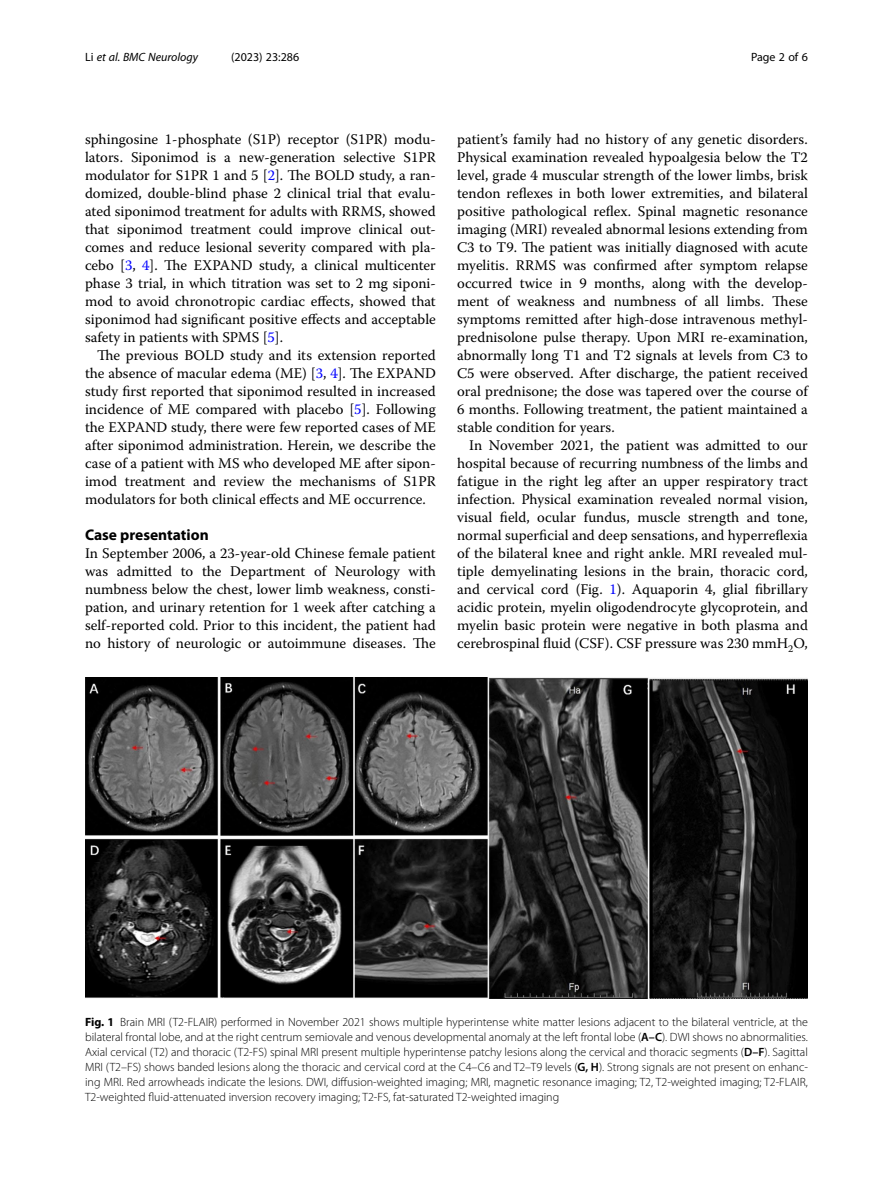
<style>
.page{position:relative;width:893px;height:1191px;background:#fff}
.page>*{position:absolute;margin:0;border:0;box-sizing:border-box;transform-origin:0 0}
.Head_1{font:700 15.45px "Myriad Pro";color:#000}
.Body_Text_Indent{font:14.7px/18px "Warnock Pro";color:#000;text-align:justify}
.Body_Text{font:14.7px/18px "Warnock Pro";color:#000;text-align:justify}
.Figure_Caption{font:300 12px/15px "Myriad Pro";color:#000;text-align:justify}
.t1{font:12px "Myriad Pro";color:#000}
.t2{font:italic 12px "Myriad Pro";color:#000}
.s1{font-style:normal}
.s2{color:#00f}
.s3{font-weight:700}
.s4{font-weight:600}
</style>
<div class="page">
<img style="left:85px;top:677px;width:723px;height:322px">
<p class="t2" style="left:85px;top:50px;width:115px"><span class="s1">Li</span> et al. BMC Neurology</p>
<p class="t1" style="left:231px;top:50px;width:70px">(2023) 23:286</p>
<p class="t1" style="left:751px;top:50px;width:58px">Page 2 of 6</p>
<p class="Body_Text_Indent" style="left:85px;top:130px;width:352px">sphingosine 1-phosphate (S1P) receptor (S1PR) modu&shy;lators. Siponimod is a new-generation selective S1PR modulator for S1PR 1 and 5 [<span class="s2">2</span>]. The BOLD study, a ran&shy;domized, double-blind phase 2 clinical trial that evalu&shy;ated siponimod treatment for adults with RRMS, showed that siponimod treatment could improve clinical out&shy;comes and reduce lesional severity compared with pla&shy;cebo [<span class="s2">3</span>, <span class="s2">4</span>]. The EXPAND study, a clinical multicenter phase 3 trial, in which titration was set to 2 mg siponi&shy;mod to avoid chronotropic cardiac effects, showed that siponimod had significant positive effects and acceptable safety in patients with SPMS [<span class="s2">5</span>].</p>
<p class="Body_Text_Indent" style="left:85px;top:346px;width:352px;text-indent:12px">The previous BOLD study and its extension reported the absence of macular edema (ME) [<span class="s2">3</span>, <span class="s2">4</span>]. The EXPAND study first reported that siponimod resulted in increased incidence of ME compared with placebo [<span class="s2">5</span>]. Following the EXPAND study, there were few reported cases of ME after siponimod administration. Herein, we describe the case of a patient with MS who developed ME after sipon&shy;imod treatment and review the mechanisms of S1PR modulators for both clinical effects and ME occurrence.</p>
<p class="Head_1" style="left:85px;top:525px;width:125px">Case presentation</p>
<p class="Body_Text" style="left:85px;top:544px;width:352px">In September 2006, a 23-year-old Chinese female patient was admitted to the Department of Neurology with numbness below the chest, lower limb weakness, consti&shy;pation, and urinary retention for 1 week after catching a self-reported cold. Prior to this incident, the patient had no history of neurologic or autoimmune diseases. The</p>
<p class="Body_Text" style="left:457px;top:130px;width:352px">patient’s family had no history of any genetic disorders.<br>Physical examination revealed hypoalgesia below the T2 level, grade 4 muscular strength of the lower limbs, brisk tendon reflexes in both lower extremities, and bilateral positive pathological reflex. Spinal magnetic resonance imaging (MRI) revealed abnormal lesions extending from C3 to T9. The patient was initially diagnosed with acute myelitis. RRMS was confirmed after symptom relapse occurred twice in 9 months, along with the develop&shy;ment of weakness and numbness of all limbs. These symptoms remitted after high-dose intravenous methyl&shy;prednisolone pulse therapy. Upon MRI re-examination, abnormally long T1 and T2 signals at levels from C3 to C5 were observed. After discharge, the patient received oral prednisone; the dose was tapered over the course of 6 months. Following treatment, the patient maintained a stable condition for years.</p>
<p class="Body_Text_Indent" style="left:457px;top:436px;width:352px;text-indent:12px">In November 2021, the patient was admitted to our hospital because of recurring numbness of the limbs and fatigue in the right leg after an upper respiratory tract infection. Physical examination revealed normal vision, visual field, ocular fundus, muscle strength and tone, normal superficial and deep sensations, and hyperreflexia of the bilateral knee and right ankle. MRI revealed mul&shy;tiple demyelinating lesions in the brain, thoracic cord, and cervical cord (Fig. <span class="s2">1</span>). Aquaporin 4, glial fibrillary acidic protein, myelin oligodendrocyte glycoprotein, and myelin basic protein were negative in both plasma and cerebrospinal fluid (CSF). CSF pressure was 230 mmH<sub>2</sub>O,</p>
<p class="Figure_Caption" style="left:85px;top:1014px;width:724px"><span class="s3">Fig. 1</span> Brain MRI (T2-FLAIR) performed in November 2021 shows multiple hyperintense white matter lesions adjacent to the bilateral ventricle, at the bilateral frontal lobe, and at the right centrum semiovale and venous developmental anomaly at the left frontal lobe (<span class="s4">A–C</span>). DWI shows no abnormalities.<br>Axial cervical (T2) and thoracic (T2-FS) spinal MRI present multiple hyperintense patchy lesions along the cervical and thoracic segments (<span class="s4">D–F</span>). Sagittal MRI (T2–FS) shows banded lesions along the thoracic and cervical cord at the C4–C6 and T2–T9 levels (<span class="s4">G, H</span>). Strong signals are not present on enhanc&shy;ing MRI. Red arrowheads indicate the lesions. DWI, diffusion-weighted imaging; MRI, magnetic resonance imaging; T2, T2-weighted imaging; T2-FLAIR, T2-weighted fluid-attenuated inversion recovery imaging; T2-FS, fat-saturated T2-weighted imaging</p>
</div>
